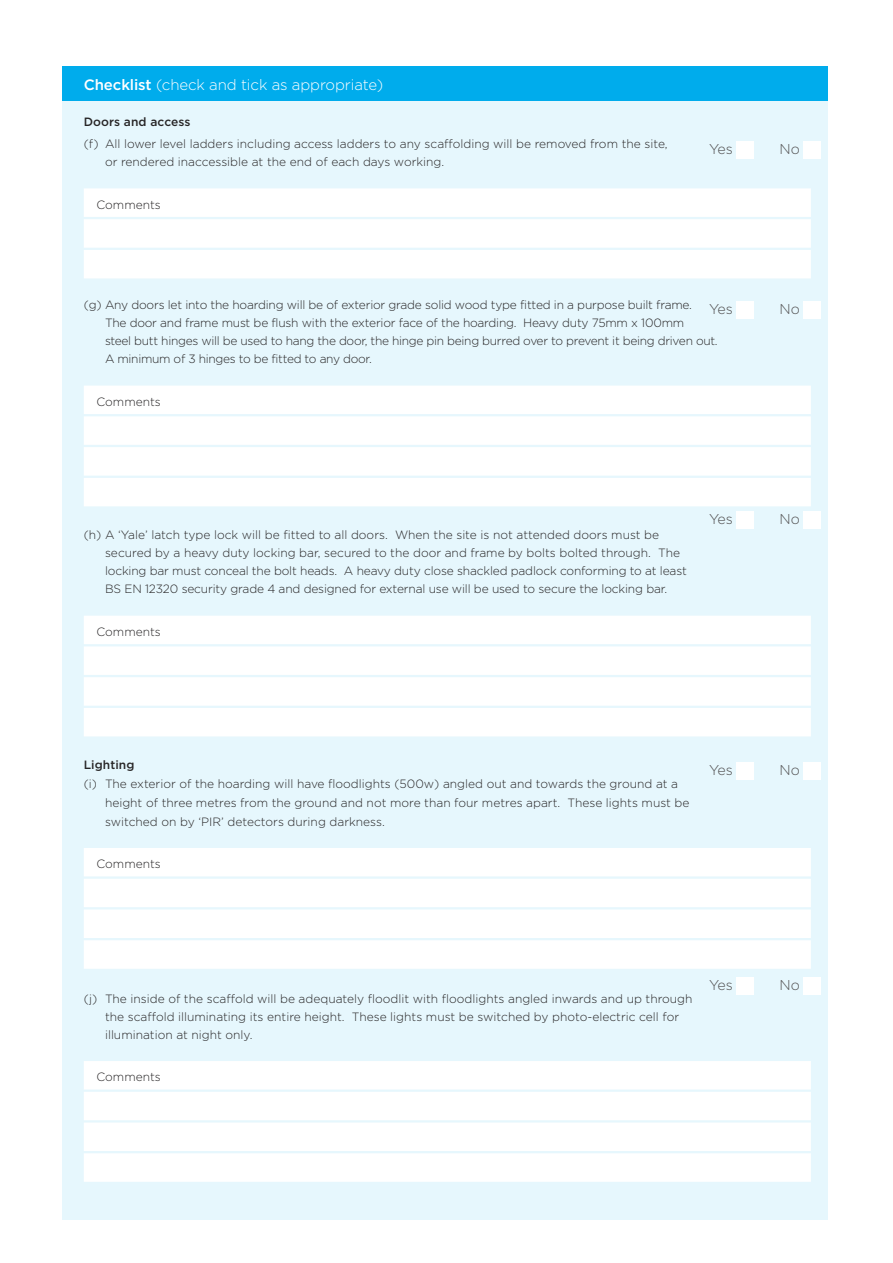
<style>
.page{position:relative;width:893px;height:1263px;background:#fff}
.page>*{position:absolute;margin:0;border:0;box-sizing:border-box;transform-origin:0 0}
.t1{font:300 15px "Gotham HTF";letter-spacing:-.005em;color:#fff}
.t2{font:300 14.25px "Gotham HTF";letter-spacing:-.005em;color:#525152}
.t3{font:300 12px/18px "Gotham HTF";color:#272526}
.t4{font:300 12px/18px "Gotham HTF";letter-spacing:-.025em;color:#272526}
.t5{font:500 12px "Gotham HTF";letter-spacing:.005em;color:#272526}
.s1{font-weight:500}
</style>
<div class="page">
<div style="left:62px;top:100px;width:766px;height:1120px;background:#e6f7fd"></div>
<div style="left:84px;top:188px;width:727px;height:29px;background:#fff"></div>
<div style="left:84px;top:219px;width:727px;height:29px;background:#fff"></div>
<div style="left:84px;top:250px;width:727px;height:28px;background:#fff"></div>
<div style="left:84px;top:386px;width:727px;height:28px;background:#fff"></div>
<div style="left:84px;top:416px;width:727px;height:29px;background:#fff"></div>
<div style="left:84px;top:447px;width:727px;height:29px;background:#fff"></div>
<div style="left:84px;top:478px;width:727px;height:28px;background:#fff"></div>
<div style="left:84px;top:616px;width:727px;height:28px;background:#fff"></div>
<div style="left:84px;top:646px;width:727px;height:29px;background:#fff"></div>
<div style="left:84px;top:677px;width:727px;height:29px;background:#fff"></div>
<div style="left:84px;top:708px;width:727px;height:28px;background:#fff"></div>
<div style="left:84px;top:848px;width:727px;height:28px;background:#fff"></div>
<div style="left:84px;top:879px;width:727px;height:28px;background:#fff"></div>
<div style="left:84px;top:909px;width:727px;height:29px;background:#fff"></div>
<div style="left:84px;top:940px;width:727px;height:29px;background:#fff"></div>
<div style="left:84px;top:1061px;width:727px;height:28px;background:#fff"></div>
<div style="left:84px;top:1092px;width:727px;height:28px;background:#fff"></div>
<div style="left:84px;top:1122px;width:727px;height:29px;background:#fff"></div>
<div style="left:84px;top:1153px;width:727px;height:29px;background:#fff"></div>
<div style="left:804px;top:762px;width:17px;height:17px;background:#fff"></div>
<div style="left:737px;top:762px;width:17px;height:17px;background:#fff"></div>
<div style="left:804px;top:977px;width:17px;height:17px;background:#fff"></div>
<div style="left:737px;top:977px;width:17px;height:17px;background:#fff"></div>
<div style="left:804px;top:512px;width:17px;height:17px;background:#fff"></div>
<div style="left:737px;top:512px;width:17px;height:17px;background:#fff"></div>
<div style="left:804px;top:302px;width:17px;height:17px;background:#fff"></div>
<div style="left:737px;top:302px;width:17px;height:17px;background:#fff"></div>
<div style="left:804px;top:141px;width:17px;height:17px;background:#fff"></div>
<div style="left:737px;top:141px;width:17px;height:17px;background:#fff"></div>
<div style="left:63px;top:66px;width:765px;height:34px;background:#00acec"></div>
<p class="t1" style="left:84px;top:76px;width:301px"><span class="s1">Checklist</span> (check and tick as appropriate)</p>
<p class="t5" style="left:84px;top:115px;width:108px">Doors and access</p>
<p class="t3" style="left:105px;top:135px;width:564px;text-indent:-21px">(f) All lower level ladders including access ladders to any scaffolding will be removed from the site, or rendered inaccessible at the end of each days working.</p>
<p class="t3" style="left:97px;top:195px;width:66px">Comments</p>
<p class="t2" style="left:709px;top:141px;width:25px">Yes</p>
<p class="t2" style="left:780px;top:141px;width:22px">No</p>
<p class="t4" style="left:105px;top:296px;width:614px;text-indent:-21px">(g) Any doors let into the hoarding will be of exterior grade solid wood type fitted in a purpose built frame.<br>The door and frame must be flush with the exterior face of the hoarding. Heavy duty 75mm x 100mm<br>steel butt hinges will be used to hang the door, the hinge pin being burred over to prevent it being driven out.<br>A minimum of 3 hinges to be fitted to any door.</p>
<p class="t3" style="left:97px;top:393px;width:66px">Comments</p>
<p class="t2" style="left:709px;top:301px;width:25px">Yes</p>
<p class="t2" style="left:780px;top:301px;width:22px">No</p>
<p class="t3" style="left:105px;top:526px;width:583px;text-indent:-21px">(h) A ‘Yale’ latch type lock will be fitted to all doors. When the site is not attended doors must be secured by a heavy duty locking bar, secured to the door and frame by bolts bolted through. The locking bar must conceal the bolt heads. A heavy duty close shackled padlock conforming to at least BS EN 12320 security grade 4 and designed for external use will be used to secure the locking bar.</p>
<p class="t3" style="left:97px;top:623px;width:66px">Comments</p>
<p class="t2" style="left:709px;top:511px;width:25px">Yes</p>
<p class="t2" style="left:780px;top:511px;width:22px">No</p>
<p class="t5" style="left:84px;top:758px;width:52px">Lighting</p>
<p class="t3" style="left:105px;top:775px;width:586px;line-height:18.8px;text-indent:-21px">(i) The exterior of the hoarding will have floodlights (500w) angled out and towards the ground at a height of three metres from the ground and not more than four metres apart. These lights must be switched on by ‘PIR’ detectors during darkness.</p>
<p class="t3" style="left:97px;top:855px;width:66px">Comments</p>
<p class="t2" style="left:709px;top:761px;width:25px">Yes</p>
<p class="t2" style="left:780px;top:761px;width:22px">No</p>
<p class="t3" style="left:105px;top:989px;width:589px;text-indent:-21px">(j) The inside of the scaffold will be adequately floodlit with floodlights angled inwards and up through the scaffold illuminating its entire height. These lights must be switched by photo-electric cell for illumination at night only.</p>
<p class="t3" style="left:97px;top:1068px;width:66px">Comments</p>
<p class="t2" style="left:709px;top:977px;width:25px">Yes</p>
<p class="t2" style="left:780px;top:977px;width:22px">No</p>
</div>
